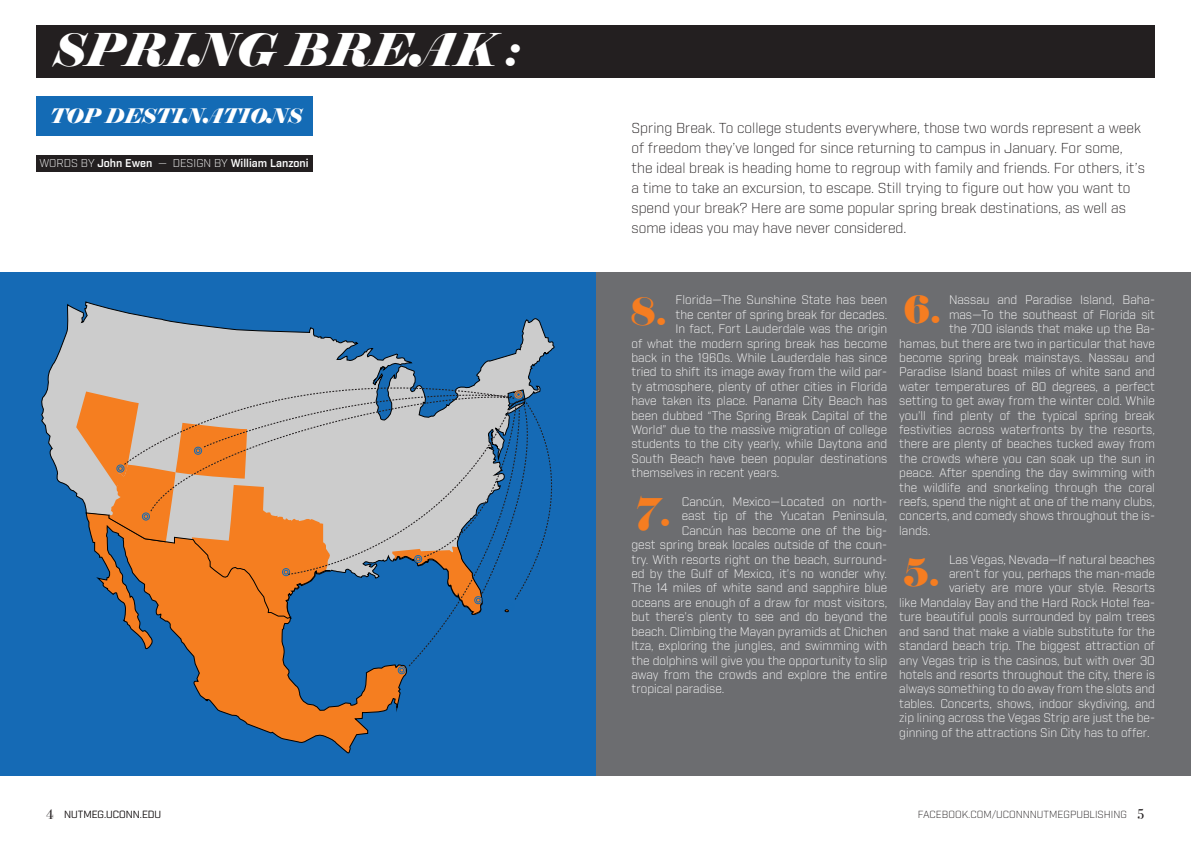
<style>
.page{position:relative;width:1191px;height:842px;background:#fff}
.page>*{position:absolute;margin:0;border:0;box-sizing:border-box;transform-origin:0 0}
.t1{font:italic 45px "Elephant";color:#fff}
.t2{font:38px "Elephant";color:#f57d21}
.t3{font:italic 20px "Elephant";color:#fff}
.t4{font:300 14px/20px "Industry";color:#231f20}
.t5{font:14px "Bodoni Svty Two ITCTT";color:#231f20}
.t6{font:300 12px "Industry";color:#fff}
.t7{font:600 11px "Industry";color:#fff}
.t8{font:300 10px "Industry";color:#231f20}
.s1{font-weight:300}
.s2{font-family:"Bodoni Svty Two ITCTT";font-weight:400;font-size:14px}
</style>
<div class="page">
<div style="left:595px;top:273px;width:596px;height:503px;background:#6c6d70"></div>
<div style="left:0;top:273px;width:595px;height:503px;background:#156ab5"></div>
<svg style="left:41px;top:301px;width:514px;height:193px"></svg>
<svg style="left:193px;top:672px;width:214px;height:82px"></svg>
<div style="left:398px;top:666px;width:8px;height:8px;border:1px solid #146bb5;border-radius:50%"></div>
<svg style="left:76px;top:387px;width:476px;height:285px"></svg>
<div style="left:36px;top:25px;width:1119px;height:53px;background:#231f20"></div>
<div style="left:36px;top:97px;width:276px;height:39px;background:#146bb5"></div>
<div style="left:36px;top:155px;width:276px;height:16px;background:#231f20"></div>
<h1 class="t1" style="left:53px;top:22px;width:468px">SPRING BREAK :</h1>
<h3 class="t3" style="left:50px;top:104px;width:253px">TOP DESTINATIONS</h3>
<p class="t7" style="left:39px;top:156px;width:271px"><span class="s1">WORDS BY</span> John Ewen <span class="s1">— DESIGN BY</span> William Lanzoni</p>
<p class="t4" style="left:631px;top:118px;width:515px">Spring Break. To college students everywhere, those two words represent a week of freedom they’ve longed for since returning to campus in January. For some, the ideal break is heading home to regroup with family and friends. For others, it’s a time to take an excursion, to escape. Still trying to figure out how you want to spend your break? Here are some popular spring break destinations, as well as some ideas you may have never considered.</p>
<p class="t6" style="left:675px;top:293px;width:213px">Florida—The Sunshine State has been</p>
<p class="t6" style="left:675px;top:307px;width:213px">the center of spring break for decades.</p>
<p class="t6" style="left:675px;top:322px;width:213px">In fact, Fort Lauderdale was the origin</p>
<p class="t6" style="left:631px;top:336px;width:257px">of what the modern spring break has become</p>
<p class="t6" style="left:631px;top:351px;width:257px">back in the 1960s. While Lauderdale has since</p>
<p class="t6" style="left:631px;top:365px;width:257px">tried to shift its image away from the wild par-</p>
<p class="t6" style="left:631px;top:379px;width:257px">ty atmosphere, plenty of other cities in Florida</p>
<p class="t6" style="left:631px;top:394px;width:257px">have taken its place. Panama City Beach has</p>
<p class="t6" style="left:631px;top:408px;width:257px">been dubbed “The Spring Break Capital of the</p>
<p class="t6" style="left:631px;top:423px;width:257px">World” due to the massive migration of college</p>
<p class="t6" style="left:631px;top:437px;width:257px">students to the city yearly, while Daytona and</p>
<p class="t6" style="left:631px;top:451px;width:257px">South Beach have been popular destinations</p>
<p class="t6" style="left:631px;top:466px;width:149px">themselves in recent years.</p>
<p class="t6" style="left:681px;top:495px;width:207px">Cancún, Mexico—Located on north-</p>
<p class="t6" style="left:681px;top:509px;width:207px">east tip of the Yucatan Peninsula,</p>
<p class="t6" style="left:681px;top:523px;width:207px">Cancún has become one of the big-</p>
<p class="t6" style="left:631px;top:538px;width:257px">gest spring break locales outside of the coun-</p>
<p class="t6" style="left:631px;top:552px;width:257px">try. With resorts right on the beach, surround-</p>
<p class="t6" style="left:631px;top:567px;width:257px">ed by the Gulf of Mexico, it’s no wonder why.</p>
<p class="t6" style="left:631px;top:581px;width:257px">The 14 miles of white sand and sapphire blue</p>
<p class="t6" style="left:631px;top:595px;width:257px">oceans are enough of a draw for most visitors,</p>
<p class="t6" style="left:631px;top:610px;width:257px">but there’s plenty to see and do beyond the</p>
<p class="t6" style="left:631px;top:624px;width:257px">beach. Climbing the Mayan pyramids at Chichen</p>
<p class="t6" style="left:631px;top:639px;width:257px">Itza, exploring the jungles, and swimming with</p>
<p class="t6" style="left:631px;top:653px;width:257px">the dolphins will give you the opportunity to slip</p>
<p class="t6" style="left:631px;top:667px;width:257px">away from the crowds and explore the entire</p>
<p class="t6" style="left:631px;top:682px;width:94px">tropical paradise.</p>
<h2 class="t2" style="left:630px;top:287px;width:38px">8.</h2>
<h2 class="t2" style="left:636px;top:488px;width:36px">7.</h2>
<h2 class="t2" style="left:903px;top:285px;width:39px">6.</h2>
<p class="t6" style="left:949px;top:293px;width:207px">Nassau and Paradise Island, Baha-</p>
<p class="t6" style="left:949px;top:307px;width:207px">mas—To the southeast of Florida sit</p>
<p class="t6" style="left:949px;top:322px;width:207px">the 700 islands that make up the Ba-</p>
<p class="t6" style="left:899px;top:336px;width:257px">hamas, but there are two in particular that have</p>
<p class="t6" style="left:899px;top:351px;width:257px">become spring break mainstays. Nassau and</p>
<p class="t6" style="left:899px;top:365px;width:257px">Paradise Island boast miles of white sand and</p>
<p class="t6" style="left:899px;top:379px;width:257px">water temperatures of 80 degrees, a perfect</p>
<p class="t6" style="left:899px;top:394px;width:257px">setting to get away from the winter cold. While</p>
<p class="t6" style="left:899px;top:408px;width:257px">you’ll find plenty of the typical spring break</p>
<p class="t6" style="left:899px;top:423px;width:257px">festivities across waterfronts by the resorts,</p>
<p class="t6" style="left:899px;top:437px;width:257px">there are plenty of beaches tucked away from</p>
<p class="t6" style="left:899px;top:451px;width:257px">the crowds where you can soak up the sun in</p>
<p class="t6" style="left:899px;top:466px;width:257px">peace. After spending the day swimming with</p>
<p class="t6" style="left:899px;top:480px;width:257px">the wildlife and snorkeling through the coral</p>
<p class="t6" style="left:899px;top:495px;width:257px">reefs, spend the night at one of the many clubs,</p>
<p class="t6" style="left:899px;top:509px;width:257px">concerts, and comedy shows throughout the is-</p>
<p class="t6" style="left:899px;top:523px;width:33px">lands.</p>
<p class="t6" style="left:949px;top:552px;width:207px">Las Vegas, Nevada—If natural beaches</p>
<p class="t6" style="left:949px;top:567px;width:207px">aren’t for you, perhaps the man-made</p>
<p class="t6" style="left:949px;top:581px;width:207px">variety are more your style. Resorts</p>
<p class="t6" style="left:899px;top:595px;width:257px">like Mandalay Bay and the Hard Rock Hotel fea-</p>
<p class="t6" style="left:899px;top:610px;width:257px">ture beautiful pools surrounded by palm trees</p>
<p class="t6" style="left:899px;top:624px;width:257px">and sand that make a viable substitute for the</p>
<p class="t6" style="left:899px;top:639px;width:257px">standard beach trip. The biggest attraction of</p>
<p class="t6" style="left:899px;top:653px;width:257px">any Vegas trip is the casinos, but with over 30</p>
<p class="t6" style="left:899px;top:667px;width:257px">hotels and resorts throughout the city, there is</p>
<p class="t6" style="left:899px;top:682px;width:257px">always something to do away from the slots and</p>
<p class="t6" style="left:899px;top:696px;width:257px">tables. Concerts, shows, indoor skydiving, and</p>
<p class="t6" style="left:899px;top:711px;width:257px">zip lining across the Vegas Strip are just the be-</p>
<p class="t6" style="left:899px;top:725px;width:252px">ginning of the attractions Sin City has to offer.</p>
<h2 class="t2" style="left:903px;top:549px;width:37px">5.</h2>
<p class="t5" style="left:46px;top:803px;width:9px">4</p>
<p class="t8" style="left:918px;top:808px;width:228px">FACEBOOK.COM/UCONNNUTMEGPUBLISHING <span class="s2">5</span></p>
<p class="t8" style="left:64px;top:808px;width:99px">NUTMEG.UCONN.EDU</p>
</div>
